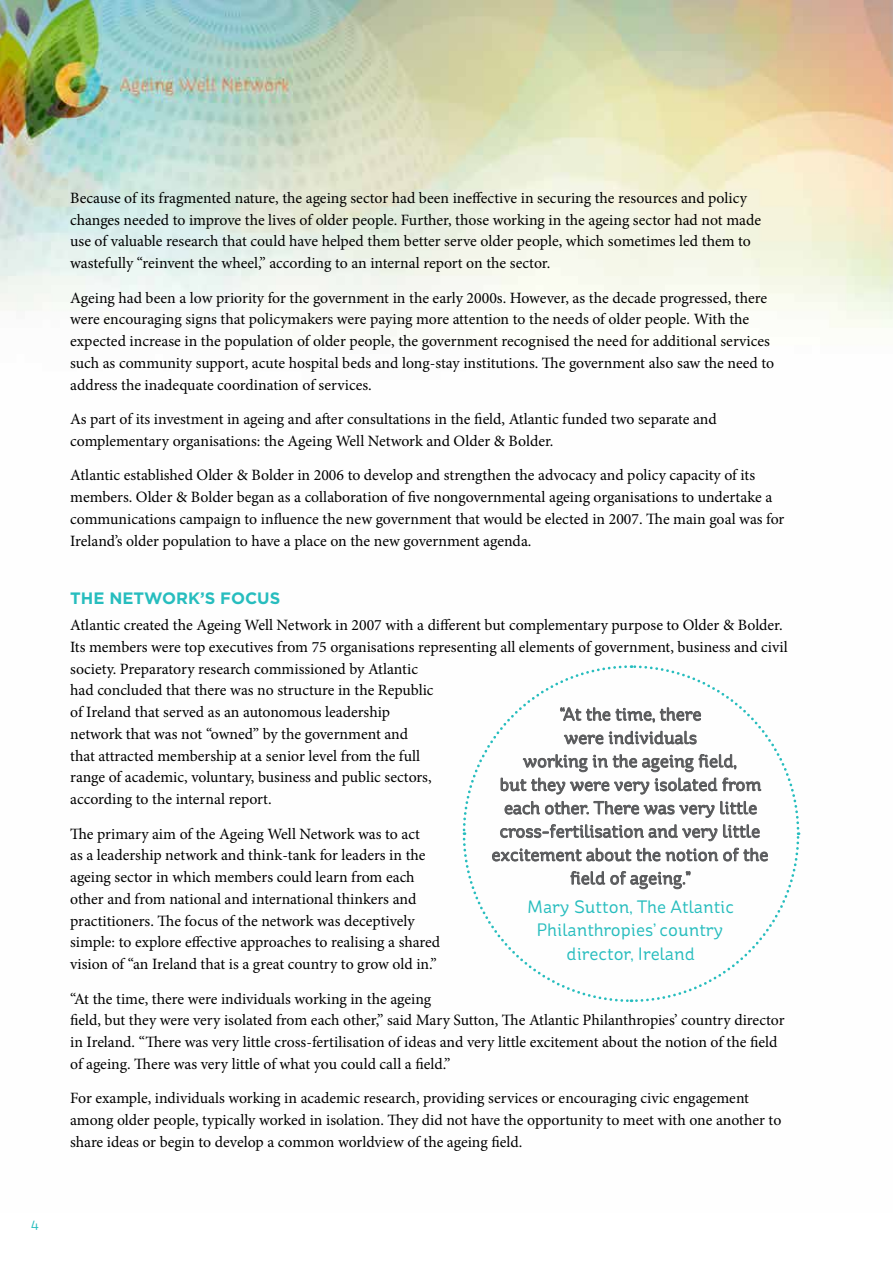
<style>
.page{position:relative;width:893px;height:1263px;background:#fff}
.page>*{position:absolute;margin:0;border:0;box-sizing:border-box;transform-origin:0 0}
.t1{font:18px/23.4px "St Ryde";color:#58595b;text-align:center}
.t2{font:18px/23.4px "St Ryde";color:#27bdbe;text-align:center}
.t3{font:700 16.5px "Gotham";color:#27bdbe}
.t4{font:15.75px/21.8px "Minion Pro";color:#000}
.t5{font:13.5px "St Ryde";color:#27bdbe}
</style>
<div class="page">
<img style="left:0;top:0;width:893px;height:337px">
<svg style="left:462px;top:665px;width:339px;height:338px"></svg>
<p class="t5" style="left:31px;top:1216px;width:9px">4</p>
<p class="t4" style="left:70px;top:187px;width:692px">Because of its fragmented nature, the ageing sector had been ineffective in securing the resources and policy changes needed to improve the lives of older people. Further, those working in the ageing sector had not made use of valuable research that could have helped them better serve older people, which sometimes led them to wastefully “reinvent the wheel,” according to an internal report on the sector.</p>
<p class="t4" style="left:70px;top:287px;width:706px">Ageing had been a low priority for the government in the early 2000s. However, as the decade progressed, there were encouraging signs that policymakers were paying more attention to the needs of older people. With the expected increase in the population of older people, the government recognised the need for additional services such as community support, acute hospital beds and long-stay institutions. The government also saw the need to address the inadequate coordination of services.</p>
<p class="t4" style="left:70px;top:408px;width:648px">As part of its investment in ageing and after consultations in the field, Atlantic funded two separate and complementary organisations: the Ageing Well Network and Older &amp; Bolder.</p>
<p class="t4" style="left:70px;top:464px;width:716px">Atlantic established Older &amp; Bolder in 2006 to develop and strengthen the advocacy and policy capacity of its members. Older &amp; Bolder began as a collaboration of five nongovernmental ageing organisations to undertake a communications campaign to influence the new government that would be elected in 2007. The main goal was for Ireland’s older population to have a place on the new government agenda.</p>
<p class="t3" style="left:70px;top:587px;width:212px">THE NETWORK’S FOCUS</p>
<p class="t4" style="left:70px;top:614px;width:719px">Atlantic created the Ageing Well Network in 2007 with a different but complementary purpose to Older &amp; Bolder.<br>Its members were top executives from 75 organisations representing all elements of government, business and civil society. Preparatory research commissioned by Atlantic<br>had concluded that there was no structure in the Republic<br>of Ireland that served as an autonomous leadership<br>network that was not “owned” by the government and<br>that attracted membership at a senior level from the full<br>range of academic, voluntary, business and public sectors,<br>according to the internal report.</p>
<p class="t4" style="left:70px;top:823px;width:372px">The primary aim of the Ageing Well Network was to act<br>as a leadership network and think-tank for leaders in the ageing sector in which members could learn from each other and from national and international thinkers and practitioners. The focus of the network was deceptively simple: to explore effective approaches to realising a shared vision of “an Ireland that is a great country to grow old in.”</p>
<p class="t4" style="left:70px;top:988px;width:716px">“At the time, there were individuals working in the ageing<br>field, but they were very isolated from each other,” said Mary Sutton, The Atlantic Philanthropies’ country director in Ireland. “There was very little cross‐fertilisation of ideas and very little excitement about the notion of the field of ageing. There was very little of what you could call a field.”</p>
<p class="t4" style="left:70px;top:1088px;width:713px">For example, individuals working in academic research, providing services or encouraging civic engagement among older people, typically worked in isolation. They did not have the opportunity to meet with one another to share ideas or begin to develop a common worldview of the ageing field.</p>
<p class="t1" style="left:491px;top:703px;width:278px">“At the time, there<br>were individuals<br>working in the ageing field,<br>but they were very isolated from each other. There was very little cross-fertilisation and very little excitement about the notion of the field of ageing.”</p>
<p class="t2" style="left:527px;top:895px;width:208px">Mary Sutton, The Atlantic<br>Philanthropies’ country director, Ireland</p>
</div>
